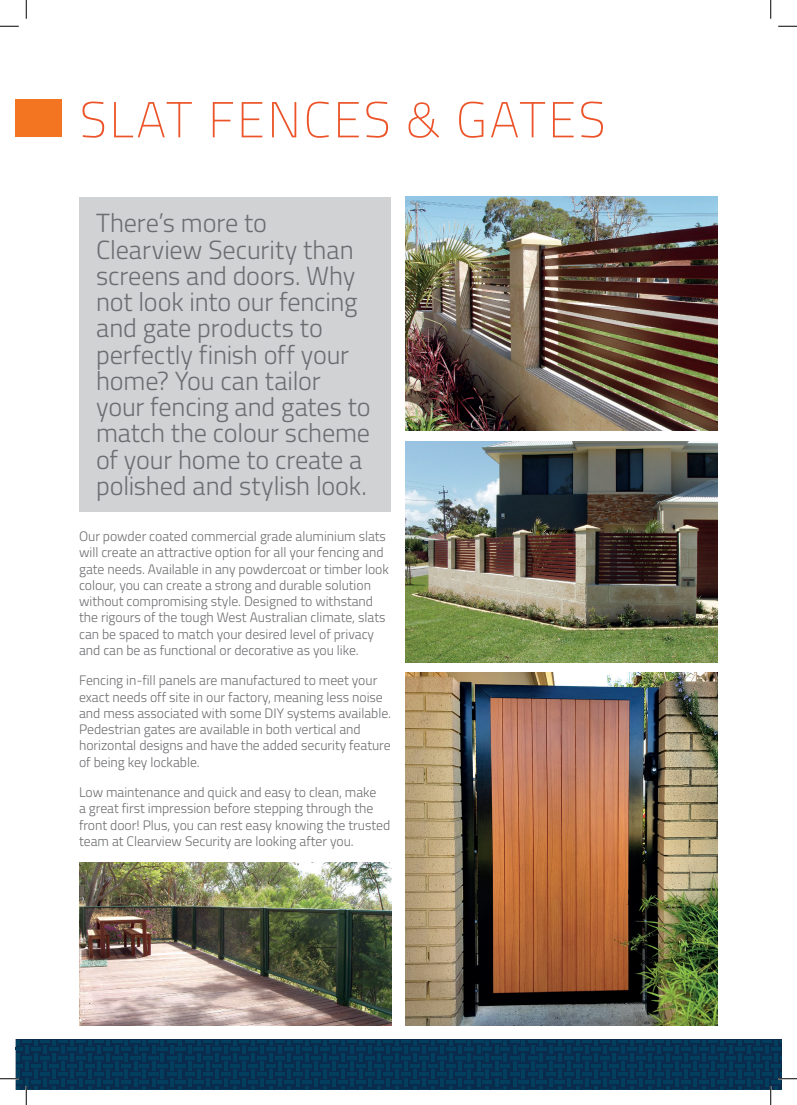
<style>
.page{position:relative;width:797px;height:1105px;background:#fff}
.page>*{position:absolute;margin:0;border:0;box-sizing:border-box;transform-origin:0 0}
.t1{font:100 50.38px "Titillium";letter-spacing:.05em;color:#ec5328}
.t2{font:300 26.25px/26.2px "Titillium";letter-spacing:-.005em;color:#6c6d70}
.t3{font:300 13.75px/16.2px "Titillium";color:#6c6d70}
</style>
<div class="page">
<div style="left:16px;top:100px;width:46px;height:37px;background:#f47521"></div>
<div style="left:79px;top:197px;width:312px;height:315px;background:#d1d2d4"></div>
<img style="left:79px;top:862px;width:312px;height:163px">
<img style="left:405px;top:441px;width:312px;height:222px">
<img style="left:405px;top:197px;width:312px;height:234px">
<img style="left:405px;top:673px;width:312px;height:352px">
<svg style="left:0;top:25px;width:19px;height:2px"></svg>
<svg style="left:778px;top:25px;width:19px;height:2px"></svg>
<svg style="left:25px;top:0;width:2px;height:19px"></svg>
<svg style="left:770px;top:0;width:1px;height:19px"></svg>
<svg style="left:0;top:1040px;width:797px;height:65px"></svg>
<h1 class="t1" style="left:80px;top:84px;width:527px">SLAT FENCES &amp; GATES</h1>
<p class="t2" style="left:96px;top:209px;width:276px">There’s more to<br>Clearview Security than screens and doors. Why not look into our fencing and gate products to perfectly finish off your home? You can tailor your fencing and gates to match the colour scheme of your home to create a polished and stylish look.</p>
<p class="t3" style="left:79px;top:527px;width:311px">Our powder coated commercial grade aluminium slats will create an attractive option for all your fencing and gate needs. Available in any powdercoat or timber look colour, you can create a strong and durable solution without compromising style. Designed to withstand the rigours of the tough West Australian climate, slats can be spaced to match your desired level of privacy and can be as functional or decorative as you like.</p>
<p class="t3" style="left:79px;top:672px;width:313px">Fencing in-fill panels are manufactured to meet your exact needs off site in our factory, meaning less noise and mess associated with some DIY systems available.<br>Pedestrian gates are available in both vertical and horizontal designs and have the added security feature of being key lockable.</p>
<p class="t3" style="left:79px;top:783px;width:313px">Low maintenance and quick and easy to clean, make<br>a great first impression before stepping through the front door! Plus, you can rest easy knowing the trusted team at Clearview Security are looking after you.</p>
</div>
